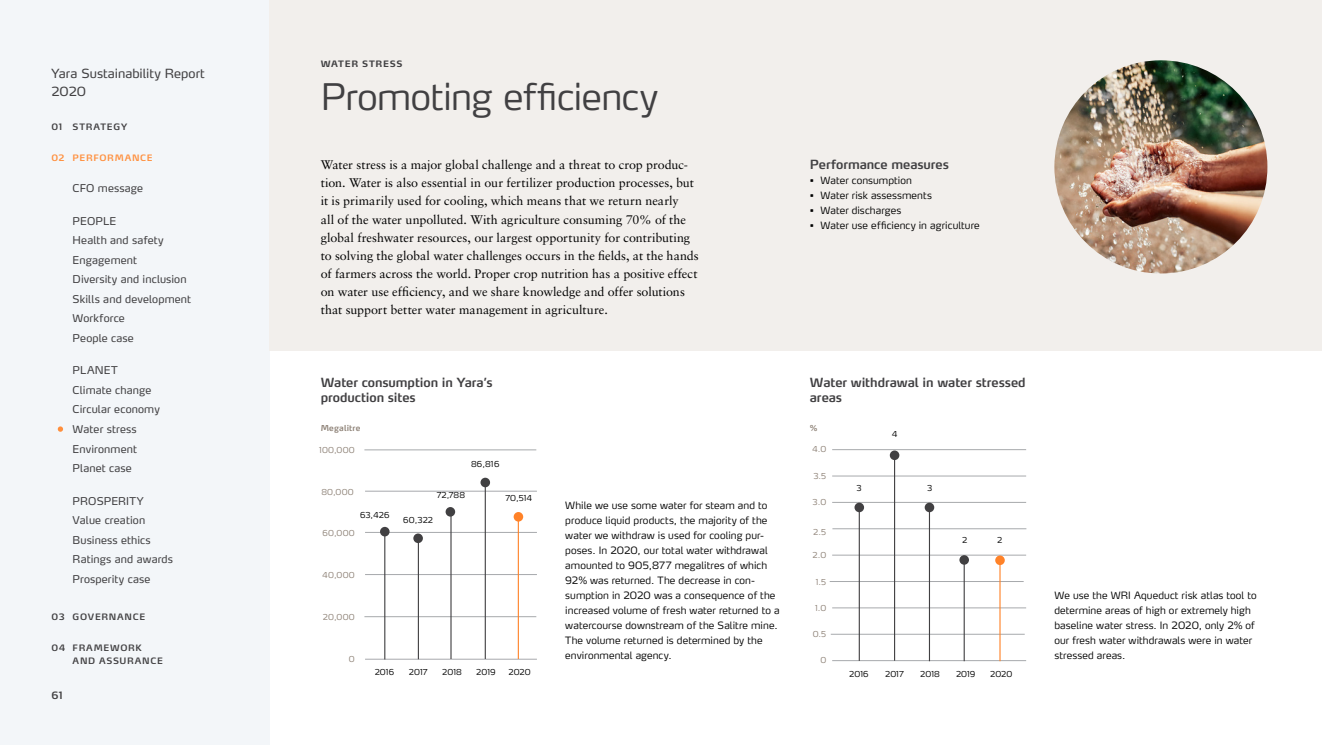
<style>
.page{position:relative;width:1322px;height:745px;background:#fff}
.page>*{position:absolute;margin:0;border:0;box-sizing:border-box;transform-origin:0 0}
.t1{font:300 36.25px "Max LF";letter-spacing:-.01em;color:#414042}
.Brødtekst_Sabon{font:12.5px/18.1px "Sabon LT Std";color:#000}
.H4_Max{font:600 12.5px/15px "Max LF";letter-spacing:-.005em;color:#414042}
.t2{font:12.5px/18.1px "Max LF";letter-spacing:.005em;color:#414042}
.t3{font:10.62px/19.5px "Max LF";letter-spacing:.015em;color:#414042}
.Noter_Bodytxt_Max{font:300 10px/15px "Max LF";letter-spacing:.01em;color:#000}
.t4{font:600 10px "Max LF";color:#414042}
.t5{font:600 8.75px/13.1px "Max LF";letter-spacing:.08em;color:#414042}
.t6{font:600 8.75px "Max LF";letter-spacing:.08em;color:#ff8f3d}
.Stikktittel_caps{font:700 8.75px "Max LF";letter-spacing:.075em;color:#414042}
.Noter_Bodytxt_Max-2{font:300 8.12px "Max LF";letter-spacing:.005em;color:#000}
.Noter_Bodytxt_Max-3{font:300 8.12px "Max LF";letter-spacing:.03em;color:#8e8277}
.Noter_Bodytxt_Max-4{font:600 8.12px "Max LF";letter-spacing:.015em;color:#8e8277}
</style>
<div class="page">
<div style="left:0;top:0;width:269px;height:744px;background:#f3f6f9"></div>
<div style="left:269px;top:0;width:1053px;height:350px;background:#f2efec"></div>
<img style="left:1054px;top:60px;width:213px;height:213px;border-radius:106px">
<hr style="left:832px;top:660px;width:194px;height:1px;background:#a7a9ac">
<hr style="left:832px;top:607px;width:194px;height:1px;background:#a7a9ac">
<hr style="left:831px;top:633px;width:193px;height:1px;background:#a7a9ac">
<hr style="left:832px;top:554px;width:194px;height:1px;background:#a7a9ac">
<hr style="left:829px;top:581px;width:194px;height:1px;background:#a7a9ac">
<hr style="left:832px;top:502px;width:194px;height:1px;background:#a7a9ac">
<hr style="left:832px;top:528px;width:194px;height:1px;background:#a7a9ac">
<hr style="left:832px;top:449px;width:194px;height:1px;background:#a7a9ac">
<hr style="left:832px;top:475px;width:194px;height:1px;background:#a7a9ac">
<hr style="left:929px;top:507px;width:1px;height:153px;background:#414042">
<svg style="left:924px;top:502px;width:10px;height:10px"></svg>
<hr style="left:859px;top:508px;width:1px;height:152px;background:#414042">
<svg style="left:854px;top:502px;width:10px;height:10px"></svg>
<hr style="left:963px;top:559px;width:2px;height:101px;background:#414042">
<svg style="left:959px;top:554px;width:10px;height:10px"></svg>
<hr style="left:894px;top:457px;width:1px;height:203px;background:#414042">
<div style="left:890px;top:450px;width:9px;height:10px;background:#414042;border-radius:50%"></div>
<hr style="left:999px;top:558px;width:1px;height:102px;background:#ff8228">
<div style="left:995px;top:555px;width:10px;height:9px;background:#ff8228;border-radius:50%"></div>
<hr style="left:365px;top:490px;width:172px;height:1px;background:#a7a9ac">
<hr style="left:365px;top:658px;width:172px;height:1px;background:#a7a9ac">
<hr style="left:364px;top:616px;width:172px;height:1px;background:#a7a9ac">
<hr style="left:365px;top:574px;width:172px;height:1px;background:#a7a9ac">
<hr style="left:365px;top:532px;width:172px;height:1px;background:#a7a9ac">
<hr style="left:450px;top:510px;width:1px;height:148px;background:#414042">
<hr style="left:518px;top:515px;width:1px;height:143px;background:#ff8228">
<svg style="left:445px;top:506px;width:10px;height:10px"></svg>
<hr style="left:384px;top:533px;width:1px;height:126px;background:#414042">
<div style="left:380px;top:526px;width:9px;height:10px;background:#414042;border-radius:50%"></div>
<hr style="left:485px;top:485px;width:1px;height:173px;background:#414042">
<div style="left:480px;top:477px;width:10px;height:10px;background:#414042;border-radius:50%"></div>
<hr style="left:418px;top:537px;width:1px;height:121px;background:#414042">
<div style="left:413px;top:533px;width:10px;height:9px;background:#414042;border-radius:50%"></div>
<div style="left:514px;top:511px;width:9px;height:10px;background:#ff8228;border-radius:50%"></div>
<hr style="left:364px;top:449px;width:172px;height:1px;background:#a7a9ac">
<svg style="left:58px;top:426px;width:5px;height:5px"></svg>
<p class="t2" style="left:51px;top:64px;width:155px">Yara Sustainability Report<br>2020</p>
<p class="t5" style="left:51px;top:120px;width:77px">01 STRATEGY</p>
<p class="t6" style="left:51px;top:152px;width:103px">02 PERFORMANCE</p>
<p class="t3" style="left:73px;top:178px;width:72px">CFO message</p>
<p class="t3" style="left:73px;top:210px;width:120px">PEOPLE<br>Health and safety<br>Engagement<br>Diversity and inclusion<br>Skills and development<br>Workforce<br>People case</p>
<p class="t3" style="left:73px;top:360px;width:89px">PLANET<br>Climate change<br>Circular economy<br>Water stress<br>Environment<br>Planet case</p>
<p class="t3" style="left:73px;top:490px;width:102px">PROSPERITY<br>Value creation<br>Business ethics<br>Ratings and awards<br>Prosperity case</p>
<p class="t5" style="left:51px;top:609px;width:95px">03 GOVERNANCE</p>
<p class="t5" style="left:73px;top:640px;width:92px;text-indent:-21px">04 FRAMEWORK<br>AND ASSURANCE</p>
<p class="t4" style="left:51px;top:688px;width:13px">61</p>
<p class="Stikktittel_caps" style="left:321px;top:59px;width:83px">WATER STRESS</p>
<h1 class="t1" style="left:321px;top:74px;width:339px">Promoting efficiency</h1>
<p class="Brødtekst_Sabon" style="left:321px;top:155px;width:380px">Water stress is a major global challenge and a threat to crop produc&shy;tion. Water is also essential in our fertilizer production processes, but it is primarily used for cooling, which means that we return nearly<br>all of the water unpolluted. With agriculture consuming 70% of the global freshwater resources, our largest opportunity for contributing to solving the global water challenges occurs in the fields, at the hands of farmers across the world. Proper crop nutrition has a positive effect on water use efficiency, and we share knowledge and offer solutions that support better water management in agriculture.</p>
<p class="H4_Max" style="left:810px;top:157px;width:141px">Performance measures</p>
<p class="Noter_Bodytxt_Max" style="left:810px;top:173px;width:103px">• Water consumption</p>
<p class="Noter_Bodytxt_Max" style="left:810px;top:188px;width:123px">• Water risk assessments</p>
<p class="Noter_Bodytxt_Max" style="left:810px;top:203px;width:93px">• Water discharges</p>
<p class="Noter_Bodytxt_Max" style="left:810px;top:218px;width:171px">• Water use efficiency in agriculture</p>
<p class="H4_Max" style="left:321px;top:374px;width:173px">Water consumption in Yara’s production sites</p>
<p class="H4_Max" style="left:810px;top:374px;width:217px">Water withdrawal in water stressed areas</p>
<p class="Noter_Bodytxt_Max-4" style="left:321px;top:422px;width:41px">Megalitre</p>
<p class="Noter_Bodytxt_Max-3" style="left:319px;top:444px;width:37px">100,000</p>
<p class="Noter_Bodytxt_Max-3" style="left:321px;top:486px;width:34px">80,000</p>
<p class="Noter_Bodytxt_Max-2" style="left:360px;top:509px;width:31px">63,426</p>
<p class="Noter_Bodytxt_Max-3" style="left:323px;top:528px;width:34px">60,000</p>
<p class="Noter_Bodytxt_Max-3" style="left:322px;top:569px;width:34px">40,000</p>
<p class="Noter_Bodytxt_Max-3" style="left:323px;top:611px;width:33px">20,000</p>
<p class="Noter_Bodytxt_Max-3" style="left:349px;top:653px;width:7px">0</p>
<p class="Noter_Bodytxt_Max-2" style="left:471px;top:459px;width:30px">86,816</p>
<p class="Noter_Bodytxt_Max-2" style="left:437px;top:489px;width:30px">72,788</p>
<p class="Noter_Bodytxt_Max-2" style="left:403px;top:514px;width:31px">60,322</p>
<p class="Noter_Bodytxt_Max-2" style="left:505px;top:492px;width:29px">70,514</p>
<p class="Noter_Bodytxt_Max-2" style="left:375px;top:667px;width:21px">2016</p>
<p class="Noter_Bodytxt_Max-2" style="left:409px;top:667px;width:20px">2017</p>
<p class="Noter_Bodytxt_Max-2" style="left:442px;top:667px;width:21px">2018</p>
<p class="Noter_Bodytxt_Max-2" style="left:476px;top:667px;width:21px">2019</p>
<p class="Noter_Bodytxt_Max-2" style="left:508px;top:667px;width:24px">2020</p>
<p class="Noter_Bodytxt_Max" style="left:565px;top:497px;width:216px">While we use some water for steam and to produce liquid products, the majority of the water we withdraw is used for cooling pur&shy;poses. In 2020, our total water withdrawal amounted to 905,877 megalitres of which 92% was returned. The decrease in con&shy;sumption in 2020 was a consequence of the increased volume of fresh water returned to a watercourse downstream of the Salitre mine.<br>The volume returned is determined by the environmental agency.</p>
<p class="Noter_Bodytxt_Max-4" style="left:810px;top:422px;width:9px">%</p>
<p class="Noter_Bodytxt_Max-3" style="left:812px;top:443px;width:16px">4.0</p>
<p class="Noter_Bodytxt_Max-3" style="left:813px;top:470px;width:14px">3.5</p>
<p class="Noter_Bodytxt_Max-3" style="left:812px;top:496px;width:15px">3.0</p>
<p class="Noter_Bodytxt_Max-3" style="left:813px;top:526px;width:14px">2.5</p>
<p class="Noter_Bodytxt_Max-3" style="left:812px;top:549px;width:15px">2.0</p>
<p class="Noter_Bodytxt_Max-3" style="left:816px;top:576px;width:12px">1.5</p>
<p class="Noter_Bodytxt_Max-3" style="left:815px;top:602px;width:13px">1.0</p>
<p class="Noter_Bodytxt_Max-3" style="left:813px;top:629px;width:15px">0.5</p>
<p class="Noter_Bodytxt_Max-3" style="left:820px;top:654px;width:7px">0</p>
<p class="Noter_Bodytxt_Max-2" style="left:891px;top:429px;width:7px">4</p>
<p class="Noter_Bodytxt_Max-2" style="left:856px;top:482px;width:7px">3</p>
<p class="Noter_Bodytxt_Max-2" style="left:927px;top:482px;width:7px">3</p>
<p class="Noter_Bodytxt_Max-2" style="left:962px;top:534px;width:7px">2</p>
<p class="Noter_Bodytxt_Max-2" style="left:997px;top:534px;width:7px">2</p>
<p class="Noter_Bodytxt_Max-2" style="left:849px;top:668px;width:21px">2016</p>
<p class="Noter_Bodytxt_Max-2" style="left:885px;top:668px;width:20px">2017</p>
<p class="Noter_Bodytxt_Max-2" style="left:920px;top:668px;width:21px">2018</p>
<p class="Noter_Bodytxt_Max-2" style="left:956px;top:668px;width:21px">2019</p>
<p class="Noter_Bodytxt_Max-2" style="left:990px;top:668px;width:24px">2020</p>
<p class="Noter_Bodytxt_Max" style="left:1054px;top:587px;width:204px">We use the WRI Aqueduct risk atlas tool to determine areas of high or extremely high baseline water stress. In 2020, only 2% of our fresh water withdrawals were in water stressed areas.</p>
</div>
